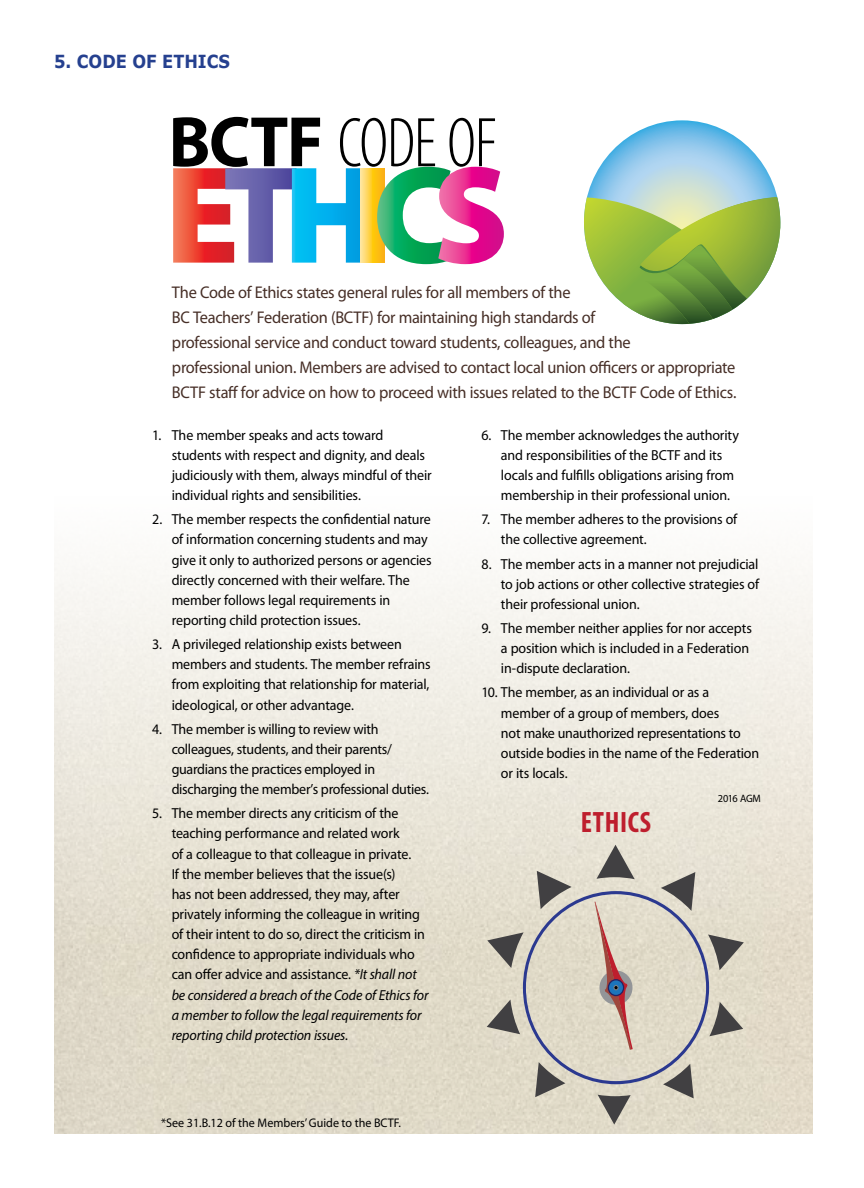
<style>
.page{position:relative;width:864px;height:1188px;background:#fff}
.page>*{position:absolute;margin:0;border:0;box-sizing:border-box;transform-origin:0 0}
.t1{font:300 condensed 70.95px "Myriad Pro";letter-spacing:-.02em;color:#000;scale:.96 1}
.t2{font:700 condensed 29.55px "Myriad Pro";letter-spacing:.025em;color:#be1e2d;scale:.96 1}
.t3{font:700 18px "Verdana";color:#25408f;scale:.9 1}
.t4{font:16.95px/25px "Myriad Pro";letter-spacing:-.02em;color:#462e26;scale:.96 1}
.t5{font:14.55px/20.1px "Myriad Pro";letter-spacing:-.01em;color:#000;scale:.96 1}
.t6{font:12.6px "Myriad Pro";color:#000;scale:.96 1}
.t7{font:10.8px "Myriad Pro";letter-spacing:-.035em;color:#000;scale:.96 1}
.s1{font-weight:700;font-stretch:normal;font-size:72px}
.s2{font-style:italic}
</style>
<div class="page">
<img style="left:54px;top:166px;width:758px;height:968px">
<svg style="left:173px;top:168px;width:187px;height:95px"></svg>
<svg style="left:360px;top:168px;width:17px;height:95px"></svg>
<svg style="left:377px;top:167px;width:127px;height:97px"></svg>
<svg style="left:597px;top:845px;width:38px;height:34px"></svg>
<svg style="left:537px;top:871px;width:35px;height:38px"></svg>
<svg style="left:487px;top:932px;width:37px;height:36px"></svg>
<svg style="left:487px;top:1000px;width:33px;height:34px"></svg>
<svg style="left:535px;top:1062px;width:30px;height:35px"></svg>
<svg style="left:598px;top:1095px;width:33px;height:30px"></svg>
<svg style="left:663px;top:1064px;width:31px;height:34px"></svg>
<svg style="left:709px;top:1002px;width:34px;height:34px"></svg>
<svg style="left:708px;top:934px;width:36px;height:36px"></svg>
<svg style="left:661px;top:872px;width:34px;height:39px"></svg>
<svg style="left:595px;top:902px;width:38px;height:148px"></svg>
<svg style="left:584px;top:120px;width:197px;height:204px"></svg>
<p class="t3" style="left:54px;top:50px;width:197px">5. CODE OF ETHICS</p>
<h1 class="t1" style="left:169px;top:105px;width:343px"><span class="s1">BCTF</span> CODE OF</h1>
<p class="t4" style="left:172px;top:279px;width:590px">The Code of Ethics states general rules for all members of the<br>BC Teachers’ Federation (BCTF) for maintaining high standards of<br>professional service and conduct toward students, colleagues, and the<br>professional union. Members are advised to contact local union officers or appropriate BCTF staff for advice on how to proceed with issues related to the BCTF Code of Ethics.</p>
<p class="t5" style="left:172px;top:425px;width:272px;text-indent:-19px">1. The member speaks and acts toward students with respect and dignity, and deals judiciously with them, always mindful of their individual rights and sensibilities.</p>
<p class="t5" style="left:172px;top:509px;width:272px;text-indent:-19px">2. The member respects the confidential nature of information concerning students and may give it only to authorized persons or agencies directly concerned with their welfare. The member follows legal requirements in reporting child protection issues.</p>
<p class="t5" style="left:172px;top:634px;width:271px;text-indent:-19px">3. A privileged relationship exists between members and students. The member refrains from exploiting that relationship for material, ideological, or other advantage.</p>
<p class="t5" style="left:172px;top:719px;width:270px;text-indent:-19px">4. The member is willing to review with colleagues, students, and their parents/ guardians the practices employed in discharging the member’s professional duties.</p>
<p class="t5" style="left:172px;top:803px;width:269px;text-indent:-19px">5. The member directs any criticism of the teaching performance and related work<br>of a colleague to that colleague in private.<br>If the member believes that the issue(s)<br>has not been addressed, they may, after privately informing the colleague in writing of their intent to do so, direct the criticism in confidence to appropriate individuals who can offer advice and assistance. <span class="s2">*It shall not be considered a breach of the Code of Ethics for a member to follow the legal requirements for reporting child protection issues.</span></p>
<p class="t5" style="left:501px;top:425px;width:250px;text-indent:-19px">6. The member acknowledges the authority and responsibilities of the BCTF and its locals and fulfills obligations arising from membership in their professional union.</p>
<p class="t5" style="left:501px;top:509px;width:248px;text-indent:-19px">7. The member adheres to the provisions of the collective agreement.</p>
<p class="t5" style="left:501px;top:553px;width:271px;text-align:justify;text-indent:-19px">8. The member acts in a manner not prejudicial to job actions or other collective strategies of their professional union.</p>
<p class="t5" style="left:501px;top:618px;width:263px;text-indent:-19px">9. The member neither applies for nor accepts a position which is included in a Federation in-dispute declaration.</p>
<p class="t5" style="left:501px;top:682px;width:271px;text-indent:-19px">10. The member, as an individual or as a member of a group of members, does<br>not make unauthorized representations to outside bodies in the name of the Federation or its locals.</p>
<p class="t7" style="left:718px;top:792px;width:46px">2016 AGM</p>
<h2 class="t2" style="left:581px;top:804px;width:75px">ETHICS</h2>
<p class="t6" style="left:161px;top:1115px;width:251px">*See 31.B.12 of the Members’ Guide to the BCTF.</p>
</div>
